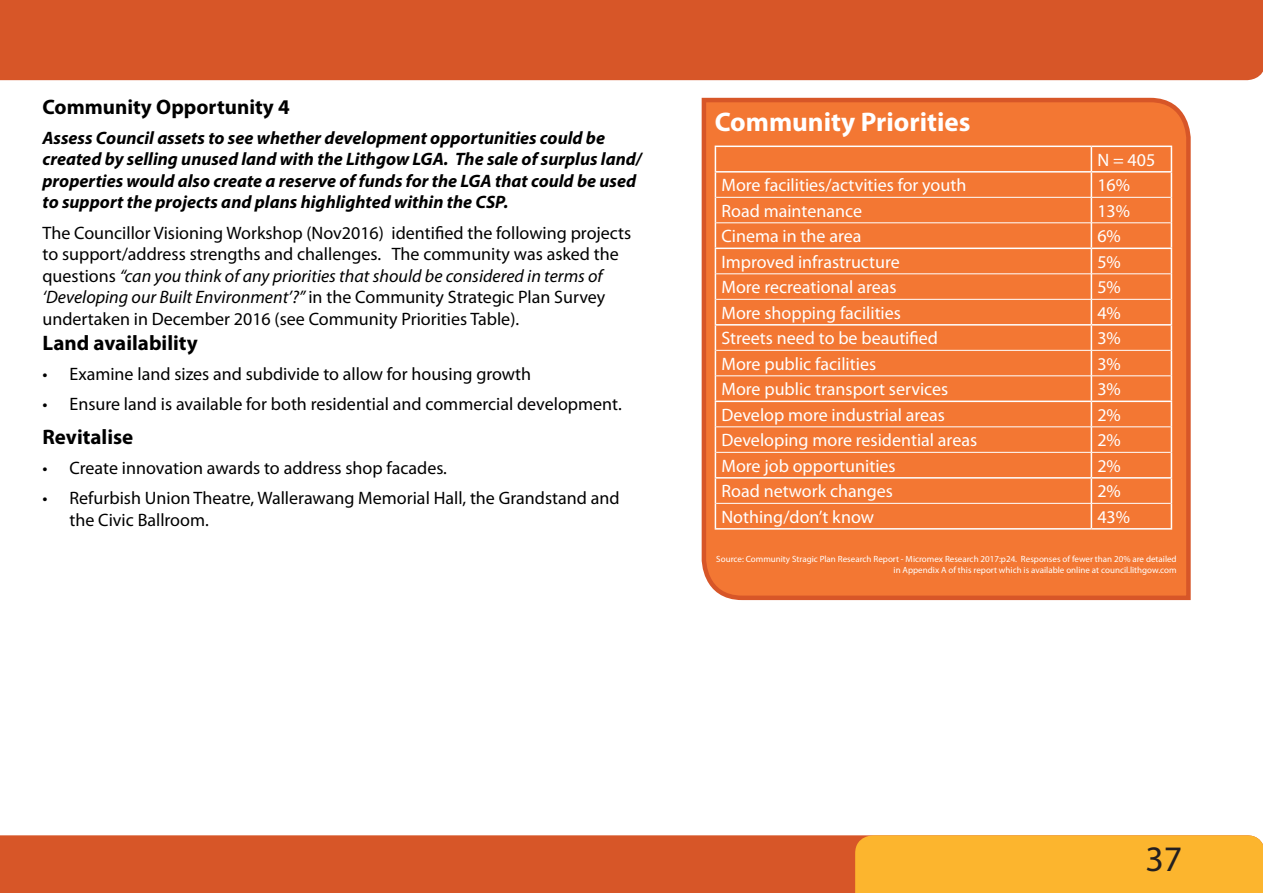
<style>
.page{position:relative;width:1263px;height:893px;background:#fff}
.page>*{position:absolute;margin:0;border:0;box-sizing:border-box;transform-origin:0 0}
.t1{font:36px "Myriad Pro";color:#231f20}
.General_heading{font:700 27px "Myriad Pro";color:#fff}
.heading_2_copy{font:700 21px "Myriad Pro";color:#000}
.t2{font:18px/21.6px "Myriad Pro";color:#000}
.t3{font:18px "Myriad Pro";color:#fff}
.t4{font:italic 700 18px/21.6px "Myriad Pro";color:#000}
.General_heading-2{font:9px/10.8px "Myriad Pro";color:#fff;text-align:right}
.s1{font-style:italic}
</style>
<div class="page">
<div style="left:0;top:0;width:1263px;height:80px;background:#d75628"></div>
<div style="left:0;top:835px;width:855px;height:58px;background:#d75628"></div>
<div style="left:855px;top:835px;width:408px;height:58px;background:#fcb52e"></div>
<svg style="left:701px;top:97px;width:490px;height:504px;background:#f27c3c"></svg>
<p class="heading_2_copy" style="left:43px;top:93px;width:249px">Community Opportunity 4</p>
<p class="t4" style="left:43px;top:126px;width:601px">Assess Council assets to see whether development opportunities could be created by selling unused land with the Lithgow LGA. The sale of surplus land/ properties would also create a reserve of funds for the LGA that could be used to support the projects and plans highlighted within the CSP.</p>
<p class="t2" style="left:43px;top:221px;width:590px">The Councillor Visioning Workshop (Nov2016) identified the following projects to support/address strengths and challenges. The community was asked the questions <span class="s1">“can you think of any priorities that should be considered in terms of ‘Developing our Built Environment’?”</span> in the Community Strategic Plan Survey undertaken in December 2016 (see Community Priorities Table).</p>
<p class="heading_2_copy" style="left:43px;top:329px;width:157px">Land availability</p>
<p class="t2" style="left:43px;top:363px;width:490px">• Examine land sizes and subdivide to allow for housing growth</p>
<p class="t2" style="left:43px;top:393px;width:581px">• Ensure land is available for both residential and commercial development.</p>
<p class="heading_2_copy" style="left:43px;top:423px;width:92px">Revitalise</p>
<p class="t2" style="left:43px;top:457px;width:406px">• Create innovation awards to address shop facades.</p>
<p class="t2" style="left:70px;top:487px;width:551px;text-indent:-27px">• Refurbish Union Theatre, Wallerawang Memorial Hall, the Grandstand and the Civic Ballroom.</p>
<p class="General_heading" style="left:715px;top:104px;width:257px">Community Priorities</p>
<p class="t3" style="left:1097px;top:149px;width:59px">N = 405</p>
<p class="t3" style="left:721px;top:174px;width:246px">More facilities/actvities for youth</p>
<p class="t3" style="left:1097px;top:174px;width:34px">16%</p>
<p class="t3" style="left:721px;top:200px;width:142px">Road maintenance</p>
<p class="t3" style="left:1097px;top:200px;width:34px">13%</p>
<p class="t3" style="left:721px;top:225px;width:141px">Cinema in the area</p>
<p class="t3" style="left:1097px;top:225px;width:25px">6%</p>
<p class="t3" style="left:721px;top:251px;width:180px">Improved infrastructure</p>
<p class="t3" style="left:1097px;top:251px;width:25px">5%</p>
<p class="t3" style="left:721px;top:276px;width:177px">More recreational areas</p>
<p class="t3" style="left:1097px;top:276px;width:25px">5%</p>
<p class="t3" style="left:721px;top:302px;width:181px">More shopping facilities</p>
<p class="t3" style="left:1097px;top:302px;width:25px">4%</p>
<p class="t3" style="left:721px;top:327px;width:218px">Streets need to be beautified</p>
<p class="t3" style="left:1097px;top:327px;width:25px">3%</p>
<p class="t3" style="left:721px;top:353px;width:156px">More public facilities</p>
<p class="t3" style="left:1097px;top:353px;width:25px">3%</p>
<p class="t3" style="left:721px;top:378px;width:228px">More public transport services</p>
<p class="t3" style="left:1097px;top:378px;width:25px">3%</p>
<p class="t3" style="left:721px;top:404px;width:225px">Develop more industrial areas</p>
<p class="t3" style="left:1097px;top:404px;width:25px">2%</p>
<p class="t3" style="left:721px;top:429px;width:257px">Developing more residential areas</p>
<p class="t3" style="left:1097px;top:429px;width:25px">2%</p>
<p class="t3" style="left:721px;top:455px;width:176px">More job opportunities</p>
<p class="t3" style="left:1097px;top:455px;width:25px">2%</p>
<p class="t3" style="left:721px;top:480px;width:173px">Road network changes</p>
<p class="t3" style="left:1097px;top:480px;width:25px">2%</p>
<p class="t3" style="left:721px;top:506px;width:154px">Nothing/don’t know</p>
<p class="t3" style="left:1097px;top:506px;width:34px">43%</p>
<p class="General_heading-2" style="left:716px;top:554px;width:462px">Source: Community Stragic Plan Research Report - Micromex Research 2017:p24. Responses of fewer than 20% are detailed in Appendix A of this report which is available online at council.lithgow.com</p>
<p class="t1" style="left:1145px;top:837px;width:38px">37</p>
</div>
